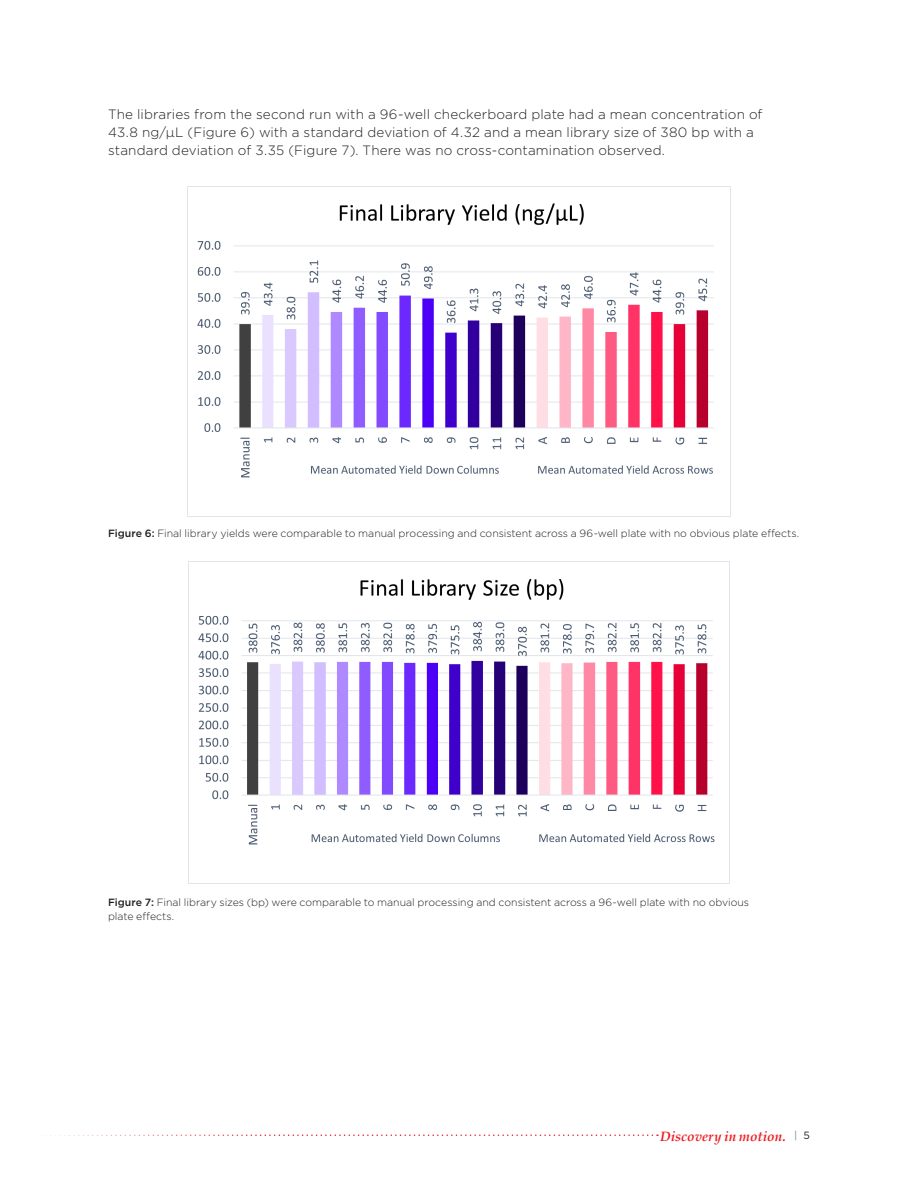
<style>
.page{position:relative;width:918px;height:1188px;background:#fff}
.page>*{position:absolute;margin:0;border:0;box-sizing:border-box;transform-origin:0 0}
.Doc_-_Body{font:300 13.5px/18px "Gotham";letter-spacing:.01em;color:#231f20}
.t1{font:italic 700 13.5px "Palatino";color:#ee1d23}
.Doc_-_Fig_Table{font:300 10.5px/13.5px "Gotham";color:#231f20}
.s1{font-weight:500}
</style>
<div class="page">
<svg style="left:50px;top:1134px;width:608px;height:2px"></svg>
<img style="left:187px;top:186px;width:544px;height:330px">
<img style="left:189px;top:561px;width:540px;height:323px">
<p class="Doc_-_Body" style="left:108px;top:105px;width:656px">The libraries from the second run with a 96-well checkerboard plate had a mean concentration of<br>43.8 ng/µL (Figure 6) with a standard deviation of 4.32 and a mean library size of 380 bp with a standard deviation of 3.35 (Figure 7). There was no cross-contamination observed.</p>
<p class="Doc_-_Fig_Table" style="left:108px;top:527px;width:693px"><span class="s1">Figure 6:</span> Final library yields were comparable to manual processing and consistent across a 96-well plate with no obvious plate effects.</p>
<p class="Doc_-_Fig_Table" style="left:108px;top:896px;width:643px"><span class="s1">Figure 7:</span> Final library sizes (bp) were comparable to manual processing and consistent across a 96-well plate with no obvious plate effects.</p>
<p class="t1" style="left:660px;top:1125px;width:151px">Discovery in motion. <sup>|</sup> <sup>5</sup></p>
</div>
